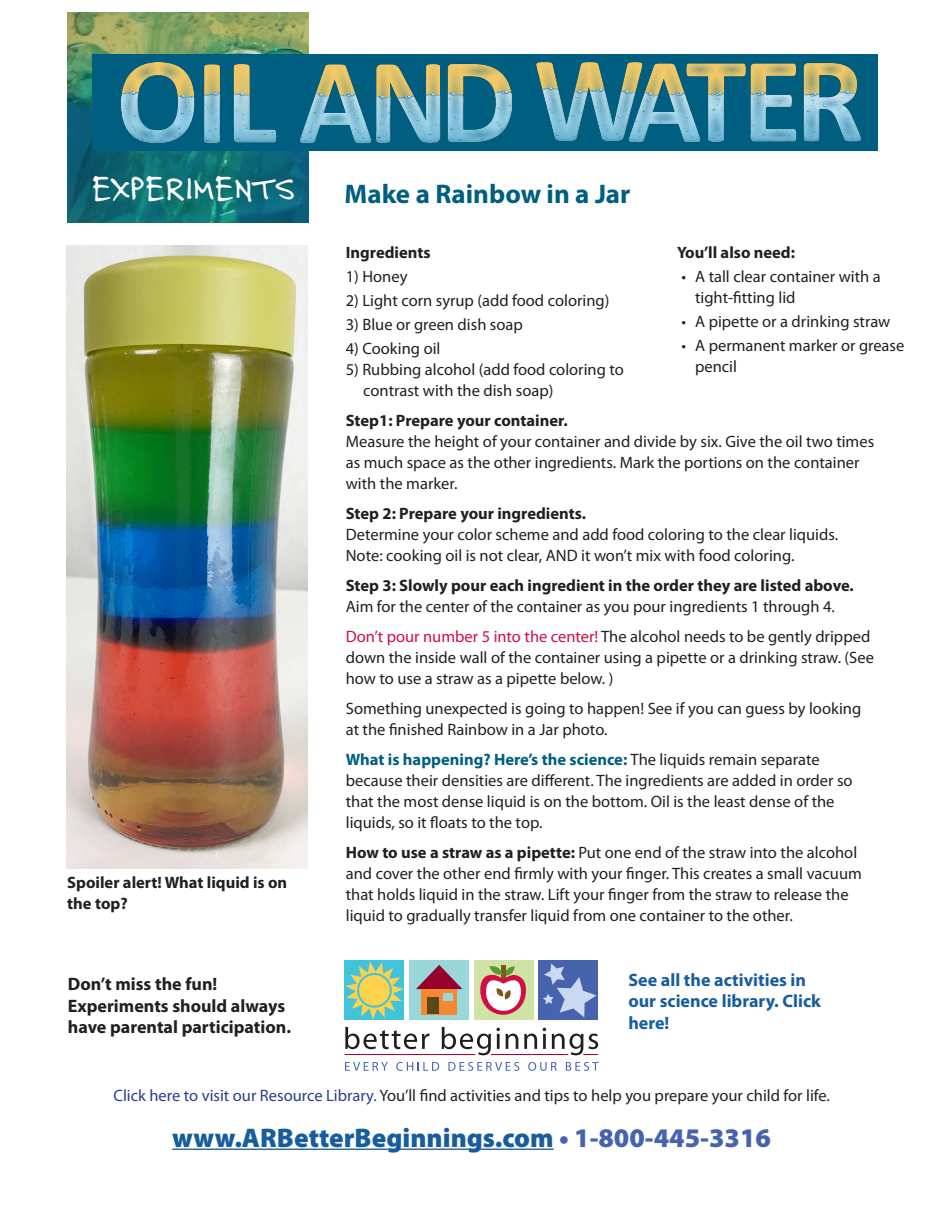
<style>
.page{position:relative;width:945px;height:1215px;background:#fff}
.page>*{position:absolute;margin:0;border:0;box-sizing:border-box;transform-origin:0 0}
.t1{font:36px "Felt Tip Roman";color:#fff}
.t2{font:900 27px "Myriad Pro";color:#175d9e}
.t3{font:700 27px "Myriad Pro";color:#005f80}
.t4{font:700 18px/21.6px "Myriad Pro";color:#231f20}
.t5{font:700 18px/21.6px "Myriad Pro";color:#175d9e}
.t6{font:16.5px/21px "Myriad Pro";color:#231f20}
.t7{font:700 16.5px/21px "Myriad Pro";color:#231f20}
.s1{color:#d20d44}
.s2{font-weight:700;color:#005f80}
.s3{font-weight:700}
.s4{color:#253f8e}
.s5{color:#4863ae}
</style>
<div class="page">
<img style="left:68px;top:12px;width:240px;height:211px">
<hr style="left:172px;top:1149px;width:382px;height:1px;background:#175d9e">
<div style="left:409px;top:960px;width:60px;height:60px;background:#99d7db"></div>
<div style="left:422px;top:989px;width:35px;height:25px;background:#f58932"></div>
<div style="left:427px;top:997px;width:12px;height:17px;background:#5a471a"></div>
<svg style="left:416px;top:965px;width:46px;height:36px"></svg>
<div style="left:474px;top:960px;width:59px;height:60px;background:#cfe3a6"></div>
<svg style="left:480px;top:965px;width:46px;height:50px"></svg>
<div style="left:345px;top:960px;width:59px;height:60px;background:#42c3dc"></div>
<svg style="left:346px;top:962px;width:58px;height:58px"></svg>
<div style="left:538px;top:960px;width:60px;height:60px;background:#4863ae"></div>
<svg style="left:543px;top:963px;width:53px;height:54px"></svg>
<svg style="left:345px;top:1027px;width:84px;height:22px"></svg>
<svg style="left:442px;top:1027px;width:58px;height:28px"></svg>
<svg style="left:506px;top:1034px;width:12px;height:15px"></svg>
<svg style="left:524px;top:1034px;width:13px;height:15px"></svg>
<hr style="left:543px;top:1034px;width:3px;height:15px;background:#211e1e">
<svg style="left:345px;top:1062px;width:43px;height:9px"></svg>
<svg style="left:396px;top:1062px;width:43px;height:9px"></svg>
<svg style="left:448px;top:1062px;width:71px;height:9px"></svg>
<svg style="left:528px;top:1062px;width:29px;height:9px"></svg>
<svg style="left:566px;top:1062px;width:33px;height:9px"></svg>
<svg style="left:552px;top:1034px;width:46px;height:21px"></svg>
<hr style="left:491px;top:1054px;width:77px;height:1px;background:#98012d">
<hr style="left:345px;top:1054px;width:130px;height:1px;background:#98012d">
<div style="left:92px;top:54px;width:450px;height:97px;background:#005f80"></div>
<img style="left:121px;top:62px;width:391px;height:82px">
<div style="left:530px;top:54px;width:348px;height:97px;background:#005f80"></div>
<img style="left:536px;top:62px;width:326px;height:83px">
<img style="left:67px;top:245px;width:240px;height:623px">
<h1 class="t1" style="left:92px;top:166px;width:205px">EXPERIMENTS</h1>
<h2 class="t3" style="left:345px;top:176px;width:287px">Make a Rainbow in a Jar</h2>
<p class="t7" style="left:67px;top:871px;width:222px">Spoiler alert! What liquid is on the top?</p>
<p class="t4" style="left:68px;top:973px;width:225px">Don’t miss the fun!<br>Experiments should always have parental participation.</p>
<p class="t7" style="left:346px;top:241px;width:86px">Ingredients</p>
<p class="t6" style="left:346px;top:265px;width:63px">1) Honey</p>
<p class="t6" style="left:346px;top:289px;width:265px">2) Light corn syrup (add food coloring)</p>
<p class="t6" style="left:346px;top:313px;width:179px">3) Blue or green dish soap</p>
<p class="t6" style="left:346px;top:337px;width:96px">4) Cooking oil</p>
<p class="t6" style="left:363px;top:358px;width:262px;text-indent:-17px">5) Rubbing alcohol (add food coloring to contrast with the dish soap)</p>
<p class="t7" style="left:346px;top:409px;width:223px">Step1: Prepare your container.</p>
<p class="t6" style="left:346px;top:430px;width:530px">Measure the height of your container and divide by six. Give the oil two times as much space as the other ingredients. Mark the portions on the container with the marker.</p>
<p class="t7" style="left:346px;top:502px;width:242px">Step 2: Prepare your ingredients.</p>
<p class="t6" style="left:346px;top:523px;width:494px">Determine your color scheme and add food coloring to the clear liquids.<br>Note: cooking oil is not clear, AND it won’t mix with food coloring.</p>
<p class="t7" style="left:346px;top:574px;width:510px">Step 3: Slowly pour each ingredient in the order they are listed above.</p>
<p class="t6" style="left:346px;top:591px;width:526px;line-height:30px">Aim for the center of the container as you pour ingredients 1 through 4.<br><span class="s1">Don’t pour number 5 into the center!</span> The alcohol needs to be gently dripped</p>
<p class="t6" style="left:346px;top:646px;width:530px">down the inside wall of the container using a pipette or a drinking straw. (See how to use a straw as a pipette below. )</p>
<p class="t6" style="left:346px;top:697px;width:517px">Something unexpected is going to happen! See if you can guess by looking at the finished Rainbow in a Jar photo.</p>
<p class="t6" style="left:346px;top:748px;width:508px"><span class="s2">What is happening? Here’s the science:</span> The liquids remain separate because their densities are different. The ingredients are added in order so that the most dense liquid is on the bottom. Oil is the least dense of the liquids, so it floats to the top.</p>
<p class="t6" style="left:346px;top:841px;width:518px"><span class="s3">How to use a straw as a pipette:</span> Put one end of the straw into the alcohol and cover the other end firmly with your finger. This creates a small vacuum that holds liquid in the straw. Lift your finger from the straw to release the liquid to gradually transfer liquid from one container to the other.</p>
<p class="t7" style="left:677px;top:241px;width:120px">You’ll also need:</p>
<p class="t6" style="left:695px;top:265px;width:187px;text-indent:-13px">• A tall clear container with a tight-fitting lid</p>
<p class="t6" style="left:682px;top:310px;width:210px">• A pipette or a drinking straw</p>
<p class="t6" style="left:695px;top:334px;width:211px;text-indent:-13px">• A permanent marker or grease pencil</p>
<p class="t5" style="left:628px;top:968px;width:194px">See all the activities in our science library. Click here!</p>
<p class="t6" style="left:113px;top:1084px;width:718px"><span class="s4">Click here to visit our Resource Library.</span> You’ll find activities and tips to help you prepare your child for life.</p>
<h2 class="t2" style="left:172px;top:1119px;width:600px">www.ARBetterBeginnings.com <span class="s5">• 1-800-445-3316</span></h2>
</div>
